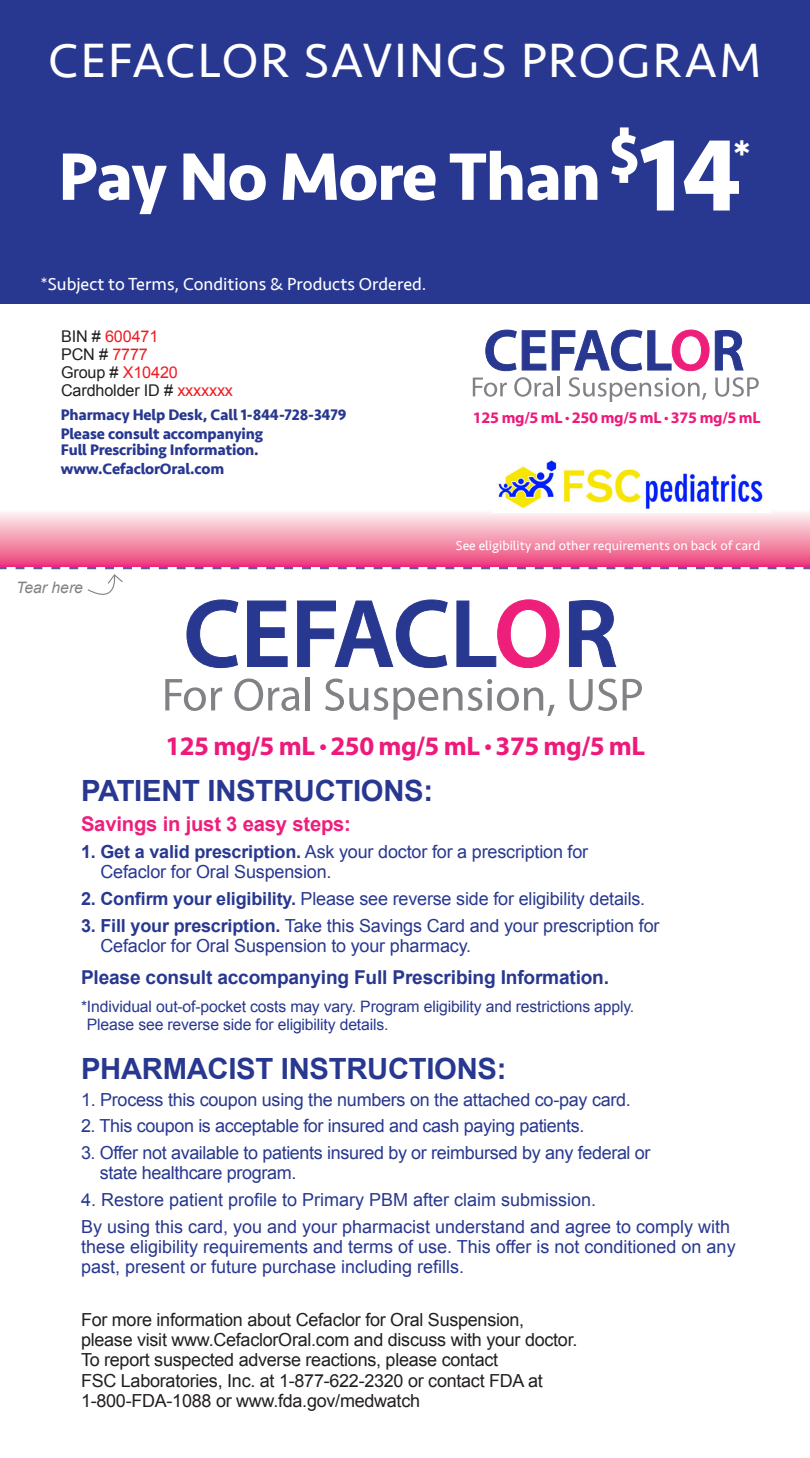
<style>
.page{position:relative;width:810px;height:1458px;background:#fff}
.page>*{position:absolute;margin:0;border:0;box-sizing:border-box;transform-origin:0 0}
.t1{font:700 105.08px "Seravek";color:#fff}
.t2{font:700 69.52px "Seravek";letter-spacing:-.02em;color:#fff}
.t3{font:49.5px "Seravek";letter-spacing:.04em;color:#fff}
.t4{font:700 44.1px "Seravek";color:#fff}
.t5{font:700 29.25px "Arial";letter-spacing:-.01em;color:#283890}
.t6{font:700 26.78px "Myriad Pro";letter-spacing:-.02em;color:#ee1a7b}
.t7{font:700 20.25px "Arial";letter-spacing:-.01em;color:#ee1e7b}
.t8{font:700 19.12px "Arial";letter-spacing:-.01em;color:#283890}
.t9{font:18px/20.2px "Arial";letter-spacing:-.01em;color:#283890}
.t10{font:18px/20.2px "Arial";letter-spacing:-.015em;color:#231f20}
.t11{font:18px "Seravek";color:#fff}
.t12{font:16.2px "Arial";letter-spacing:-.01em;color:#231f20}
.t13{font:700 16.2px "Myriad Pro";letter-spacing:-.02em;color:#ee1a7b}
.t14{font:16.2px "Arial";letter-spacing:-.01em;color:#ee1d23}
.t15{font:15.75px/18px "Arial";letter-spacing:-.01em;color:#283890}
.t16{font:700 15.75px/15.8px "Seravek";letter-spacing:-.01em;color:#283890}
.t17{font:italic 15.75px "Arial";color:#808285}
.t18{font:13.5px "Seravek";color:#fff}
.s1{color:#231f20}
.s2{color:#ee1d23}
.s3{font-size:13.28px}
.s4{font-size:22.28px}
.s5{font-weight:700}
</style>
<div class="page">
<svg style="left:0;top:512px;width:810px;height:55px;background:#f597b3"></svg>
<div style="left:0;top:0;width:810px;height:304px;background:#283890"></div>
<img style="left:498px;top:460px;width:265px;height:49px">
<svg style="left:0;top:567px;width:810px;height:101px"></svg>
<svg style="left:165px;top:679px;width:57px;height:32px"></svg>
<svg style="left:234px;top:679px;width:65px;height:32px"></svg>
<hr style="left:306px;top:677px;width:4px;height:33px;background:#808285">
<svg style="left:325px;top:679px;width:230px;height:41px"></svg>
<svg style="left:570px;top:679px;width:47px;height:32px"></svg>
<svg style="left:623px;top:679px;width:19px;height:31px"></svg>
<svg style="left:485px;top:330px;width:61px;height:41px"></svg>
<svg style="left:552px;top:330px;width:157px;height:41px"></svg>
<svg style="left:715px;top:330px;width:29px;height:40px"></svg>
<svg style="left:473px;top:378px;width:34px;height:19px"></svg>
<svg style="left:514px;top:377px;width:45px;height:20px"></svg>
<svg style="left:569px;top:377px;width:137px;height:25px"></svg>
<svg style="left:715px;top:377px;width:44px;height:20px"></svg>
<p class="t3" style="left:49px;top:23px;width:714px">CEFACLOR SAVINGS PROGRAM</p>
<p class="t2" style="left:58px;top:121px;width:544px">Pay No More Than</p>
<p class="t1" style="left:609px;top:91px;width:134px"><sup>$</sup>14</p>
<p class="t4" style="left:733px;top:120px;width:20px">*</p>
<p class="t11" style="left:40px;top:270px;width:388px">*Subject to Terms, Conditions &amp; Products Ordered.</p>
<p class="t14" style="left:61px;top:325px;width:99px"><span class="s1">BIN #</span> 600471</p>
<p class="t12" style="left:61px;top:343px;width:88px">PCN # <span class="s2">7777</span></p>
<p class="t12" style="left:61px;top:361px;width:118px">Group # <span class="s2">X10420</span></p>
<p class="t12" style="left:61px;top:379px;width:173px">Cardholder ID # <span class="s2">xxxxxxx</span></p>
<p class="t16" style="left:61px;top:406px;width:287px">Pharmacy Help Desk, Call 1-844-728-3479</p>
<p class="t16" style="left:61px;top:425px;width:204px">Please consult accompanying<br>Full Prescribing Information.</p>
<p class="t16" style="left:61px;top:460px;width:165px">www.CefaclorOral.com</p>
<p class="t17" style="left:16px;top:577px;width:68px">Tear here</p>
<p class="t13" style="left:473px;top:407px;width:289px">125 mg/5 mL <span class="s3">•</span> 250 mg/5 mL <span class="s3">•</span> 375 mg/5 mL</p>
<p class="t18" style="left:456px;top:535px;width:306px">See eligibility and other requirements on back of card</p>
<p class="t6" style="left:166px;top:728px;width:481px">125 mg/5 mL <span class="s4">•</span> 250 mg/5 mL <span class="s4">•</span> 375 mg/5 mL</p>
<p class="t5" style="left:81px;top:771px;width:354px">PATIENT INSTRUCTIONS:</p>
<p class="t7" style="left:81px;top:811px;width:272px">Savings in just 3 easy steps:</p>
<p class="t9" style="left:100px;top:842px;width:489px;text-indent:-19px"><span class="s5">1. Get a valid prescription.</span> Ask your doctor for a prescription for<br>Cefaclor for Oral Suspension.</p>
<p class="t9" style="left:81px;top:889px;width:566px"><span class="s5">2. Confirm your eligibility.</span> Please see reverse side for eligibility details.</p>
<p class="t9" style="left:100px;top:915px;width:561px;text-indent:-19px"><span class="s5">3. Fill your prescription.</span> Take this Savings Card and your prescription for<br>Cefaclor for Oral Suspension to your pharmacy.</p>
<p class="t8" style="left:81px;top:965px;width:530px">Please consult accompanying Full Prescribing Information.</p>
<p class="t15" style="left:87px;top:997px;width:549px;text-indent:-6px">*Individual out-of-pocket costs may vary. Program eligibility and restrictions apply.<br>Please see reverse side for eligibility details.</p>
<p class="t5" style="left:81px;top:1049px;width:427px">PHARMACIST INSTRUCTIONS:</p>
<p class="t9" style="left:81px;top:1089px;width:551px">1. Process this coupon using the numbers on the attached co-pay card.</p>
<p class="t9" style="left:81px;top:1116px;width:505px">2. This coupon is acceptable for insured and cash paying patients.</p>
<p class="t9" style="left:100px;top:1143px;width:552px;text-indent:-19px">3. Offer not available to patients insured by or reimbursed by any federal or state healthcare program.</p>
<p class="t9" style="left:81px;top:1190px;width:517px">4. Restore patient profile to Primary PBM after claim submission.</p>
<p class="t9" style="left:81px;top:1217px;width:656px">By using this card, you and your pharmacist understand and agree to comply with these eligibility requirements and terms of use. This offer is not conditioned on any past, present or future purchase including refills.</p>
<p class="t10" style="left:81px;top:1310px;width:498px">For more information about Cefaclor for Oral Suspension, please visit www.CefaclorOral.com and discuss with your doctor.<br>To report suspected adverse reactions, please contact<br>FSC Laboratories, Inc. at 1-877-622-2320 or contact FDA at 1-800-FDA-1088 or www.fda.gov/medwatch</p>
</div>
